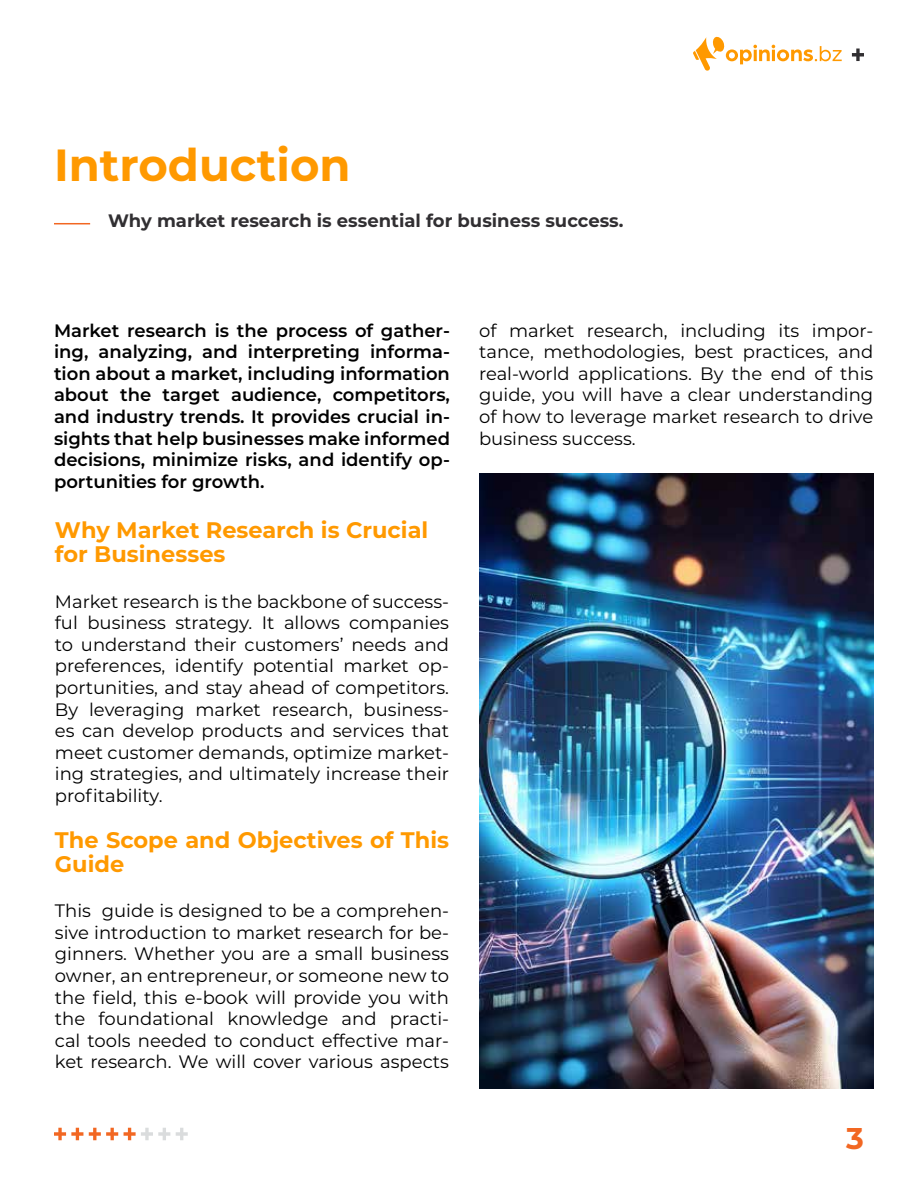
<style>
.page{position:relative;width:918px;height:1188px;background:#fff}
.page>*{position:absolute;margin:0;border:0;box-sizing:border-box;transform-origin:0 0}
.t1{font:700 45px "Montserrat";color:#f90}
.t2{font:700 30px "Montserrat";color:#f26722}
.t3{font:700 22.5px/24px "Montserrat";color:#f90}
.t4{font:18px/21.6px "Montserrat";color:#000;text-align:justify}
.t5{font:600 18px/21.6px "Montserrat";color:#000;text-align:justify}
.t6{font:700 18px "Montserrat";color:#312f32}
</style>
<div class="page">
<svg style="left:852px;top:49px;width:12px;height:12px"></svg>
<svg style="left:54px;top:1128px;width:29px;height:12px"></svg>
<svg style="left:124px;top:1128px;width:46px;height:12px"></svg>
<svg style="left:89px;top:1128px;width:29px;height:12px"></svg>
<svg style="left:176px;top:1128px;width:12px;height:12px"></svg>
<svg style="left:693px;top:36px;width:149px;height:35px"></svg>
<hr style="left:54px;top:223px;width:36px;height:1px;background:#f26722">
<img style="left:479px;top:474px;width:394px;height:615px">
<h1 class="t1" style="left:54px;top:133px;width:298px">Introduction</h1>
<p class="t6" style="left:108px;top:208px;width:517px">Why market research is essential for business success.</p>
<p class="t5" style="left:54px;top:319px;width:398px">Market research is the process of gather&shy;ing, analyzing, and interpreting informa&shy;tion about a market, including information about the target audience, competitors, and industry trends. It provides crucial in&shy;sights that help businesses make informed decisions, minimize risks, and identify op&shy;portunities for growth.</p>
<p class="t3" style="left:55px;top:517px;width:375px">Why Market Research is Crucial for Businesses</p>
<p class="t4" style="left:55px;top:590px;width:396px">Market research is the backbone of success&shy;ful business strategy. It allows companies to understand their customers’ needs and preferences, identify potential market op&shy;portunities, and stay ahead of competitors.<br>By leveraging market research, business&shy;es can develop products and services that meet customer demands, optimize market&shy;ing strategies, and ultimately increase their profitability.</p>
<p class="t3" style="left:55px;top:827px;width:396px">The Scope and Objectives of This<br>Guide</p>
<p class="t4" style="left:55px;top:899px;width:396px">This guide is designed to be a comprehen&shy;sive introduction to market research for be&shy;ginners. Whether you are a small business owner, an entrepreneur, or someone new to the field, this e-book will provide you with the foundational knowledge and practi&shy;cal tools needed to conduct effective mar&shy;ket research. We will cover various aspects</p>
<p class="t4" style="left:479px;top:319px;width:396px">of market research, including its impor&shy;tance, methodologies, best practices, and real-world applications. By the end of this guide, you will have a clear understanding of how to leverage market research to drive business success.</p>
<h2 class="t2" style="left:846px;top:1116px;width:19px">3</h2>
</div>
